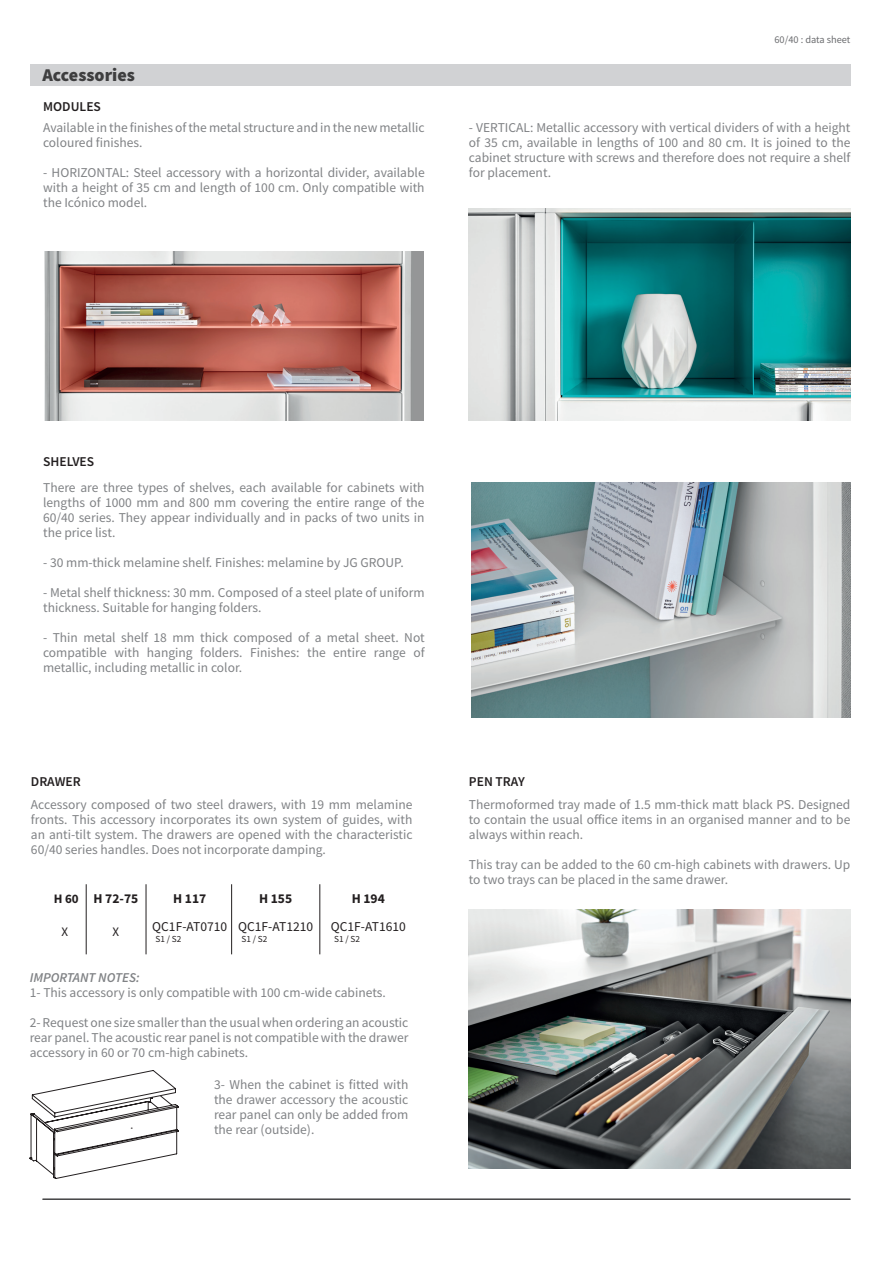
<style>
.page{position:relative;width:893px;height:1263px;background:#fff}
.page>*{position:absolute;margin:0;border:0;box-sizing:border-box;transform-origin:0 0}
.t1{font:900 18px "Source Sans Pro";color:#3e3e3f}
.t2{font:13.5px/15px "Source Sans Pro";color:#808285;text-align:justify}
.t3{font:13.5px "Source Sans Pro";color:#231f20}
.t4{font:600 13.5px "Source Sans Pro";color:#231f20}
.t5{font:700 13.5px "Source Sans Pro";color:#231f20}
.t6{font:italic 600 13.5px "Source Sans Pro";color:#808285}
.t7{font:700 12.9px "Source Sans Pro";color:#231f20}
.t8{font:12.9px "Source Sans Pro";color:#231f20}
.t9{font:10.35px "Source Sans Pro";color:#6c6d70}
.t10{font:9.15px "Source Sans Pro";color:#231f20}
</style>
<div class="page">
<img style="left:468px;top:208px;width:382px;height:213px">
<img style="left:45px;top:252px;width:378px;height:169px">
<img style="left:472px;top:482px;width:378px;height:235px">
<img style="left:469px;top:910px;width:381px;height:258px">
<div style="left:30px;top:64px;width:820px;height:22px;background:#d1d2d4"></div>
<svg style="left:30px;top:1070px;width:148px;height:109px"></svg>
<hr style="left:86px;top:884px;width:1px;height:70px;background:#231f20">
<hr style="left:146px;top:884px;width:1px;height:70px;background:#231f20">
<hr style="left:231px;top:884px;width:1px;height:70px;background:#231f20">
<hr style="left:320px;top:884px;width:1px;height:70px;background:#231f20">
<hr style="left:43px;top:1199px;width:807px;height:1px;background:#3e3e3f">
<p class="t1" style="left:42px;top:63px;width:94px">Accessories</p>
<p class="t4" style="left:43px;top:97px;width:59px">MODULES</p>
<p class="t2" style="left:43px;top:120px;width:383px">Available in the finishes of the metal structure and in the new metallic coloured finishes.</p>
<p class="t2" style="left:43px;top:165px;width:383px">- HORIZONTAL: Steel accessory with a horizontal divider, available with a height of 35 cm and length of 100 cm. Only compatible with the Icónico model.</p>
<p class="t9" style="left:774px;top:33px;width:78px">60/40 : data sheet</p>
<p class="t2" style="left:469px;top:120px;width:383px">- VERTICAL: Metallic accessory with vertical dividers of with a height of 35 cm, available in lengths of 100 and 80 cm. It is joined to the cabinet structure with screws and therefore does not require a shelf for placement.</p>
<p class="t4" style="left:43px;top:453px;width:53px">SHELVES</p>
<p class="t2" style="left:43px;top:480px;width:383px">There are three types of shelves, each available for cabinets with lengths of 1000 mm and 800 mm covering the entire range of the 60/40 series. They appear individually and in packs of two units in the price list.</p>
<p class="t2" style="left:43px;top:555px;width:362px">- 30 mm-thick melamine shelf. Finishes: melamine by JG GROUP.</p>
<p class="t2" style="left:43px;top:585px;width:383px">- Metal shelf thickness: 30 mm. Composed of a steel plate of uniform thickness. Suitable for hanging folders.</p>
<p class="t2" style="left:43px;top:630px;width:383px">- Thin metal shelf 18 mm thick composed of a metal sheet. Not compatible with hanging folders. Finishes: the entire range of metallic, including metallic in color.</p>
<p class="t4" style="left:31px;top:772px;width:51px">DRAWER</p>
<p class="t2" style="left:31px;top:797px;width:383px">Accessory composed of two steel drawers, with 19 mm melamine fronts. This accessory incorporates its own system of guides, with an anti-tilt system. The drawers are opened with the characteristic 60/40 series handles. Does not incorporate damping.</p>
<p class="t5" style="left:93px;top:889px;width:46px">H 72-75</p>
<p class="t7" style="left:54px;top:890px;width:27px">H 60</p>
<p class="t8" style="left:62px;top:923px;width:8px">X</p>
<p class="t8" style="left:112px;top:923px;width:8px">X</p>
<p class="t5" style="left:173px;top:889px;width:35px">H 117</p>
<p class="t5" style="left:259px;top:889px;width:35px">H 155</p>
<p class="t5" style="left:352px;top:890px;width:35px">H 194</p>
<p class="t3" style="left:152px;top:918px;width:76px">QC1F-AT0710</p>
<p class="t3" style="left:238px;top:918px;width:76px">QC1F-AT1210</p>
<p class="t3" style="left:331px;top:918px;width:76px">QC1F-AT1610</p>
<p class="t10" style="left:156px;top:933px;width:27px">S1 / S2</p>
<p class="t10" style="left:241px;top:933px;width:27px">S1 / S2</p>
<p class="t10" style="left:334px;top:933px;width:27px">S1 / S2</p>
<p class="t6" style="left:30px;top:968px;width:111px">IMPORTANT NOTES:</p>
<p class="t2" style="left:30px;top:984px;width:357px">1- This accessory is only compatible with 100 cm-wide cabinets.</p>
<p class="t2" style="left:30px;top:1014px;width:380px">2- Request one size smaller than the usual when ordering an acoustic rear panel. The acoustic rear panel is not compatible with the drawer accessory in 60 or 70 cm-high cabinets.</p>
<p class="t2" style="left:214px;top:1077px;width:196px">3- When the cabinet is fitted with the drawer accessory the acoustic rear panel can only be added from the rear (outside).</p>
<p class="t4" style="left:469px;top:772px;width:58px">PEN TRAY</p>
<p class="t2" style="left:469px;top:797px;width:383px">Thermoformed tray made of 1.5 mm-thick matt black PS. Designed to contain the usual office items in an organised manner and to be always within reach.</p>
<p class="t2" style="left:469px;top:857px;width:383px">This tray can be added to the 60 cm-high cabinets with drawers. Up to two trays can be placed in the same drawer.</p>
</div>
